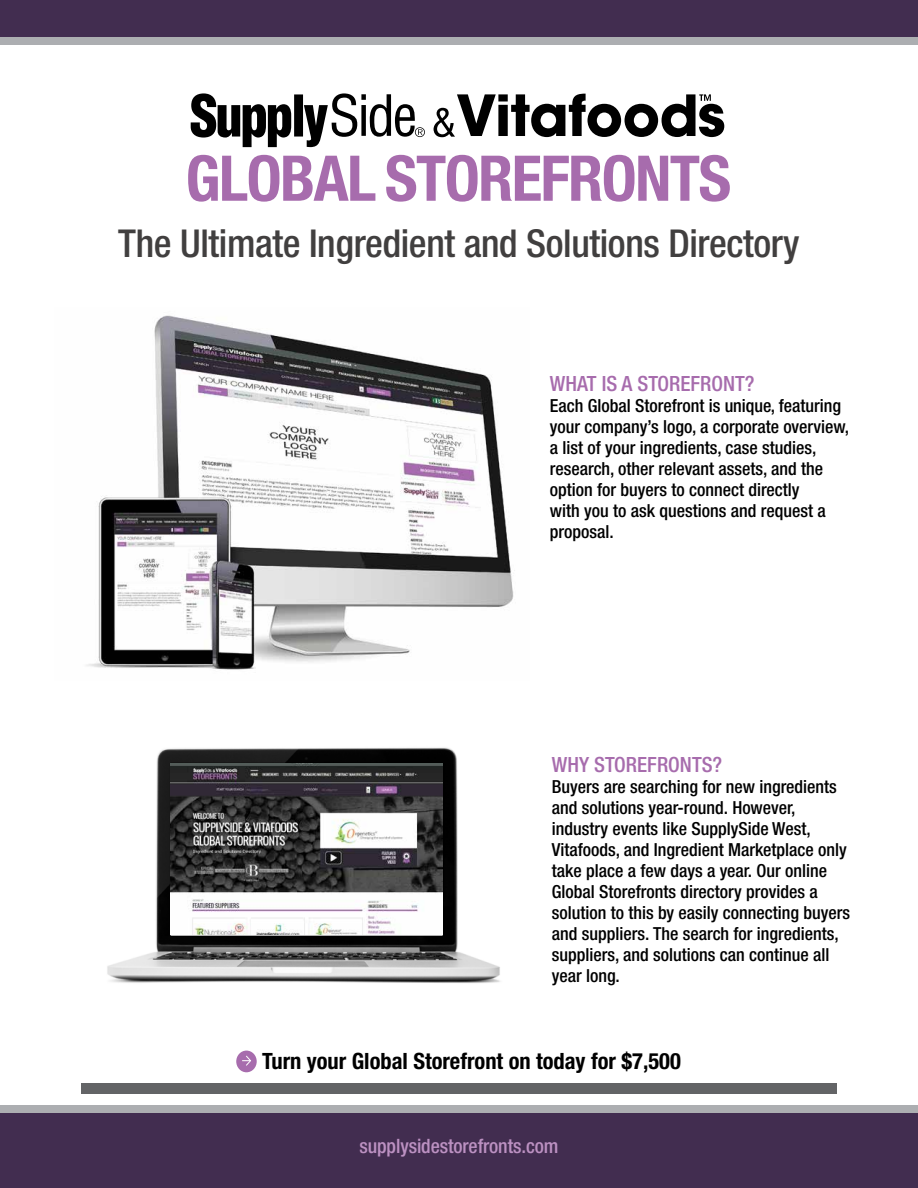
<style>
.page{position:relative;width:918px;height:1188px;background:#fff}
.page>*{position:absolute;margin:0;border:0;box-sizing:border-box;transform-origin:0 0}
.No_Spacing{font:500 condensed 38.4px "Helvetica Neue LT Std";letter-spacing:-.01em;color:#413f3f}
.No_Spacing-2{font:700 condensed 22.5px "Helvetica Neue LT Std";color:#000}
.No_Spacing-3{font:500 condensed 21px "Helvetica Neue LT Std";color:#a76cad}
.No_Spacing-4{font:500 condensed 19.8px "Helvetica Neue LT Std";letter-spacing:-.005em;color:#bc91c2}
.No_Spacing-5{font:500 condensed 18px/21px "Helvetica Neue LT Std";color:#000}
</style>
<div class="page">
<div style="left:0;top:1105px;width:918px;height:68px;background:#acaeb1"></div>
<div style="left:0;top:1114px;width:918px;height:74px;background:#422d50"></div>
<img style="left:86px;top:315px;width:429px;height:355px">
<img style="left:107px;top:747px;width:393px;height:236px">
<img style="left:171px;top:763px;width:272px;height:172px">
<div style="left:81px;top:1083px;width:756px;height:11px;background:#636466"></div>
<svg style="left:188px;top:155px;width:187px;height:47px"></svg>
<svg style="left:386px;top:155px;width:344px;height:47px"></svg>
<svg style="left:191px;top:93px;width:234px;height:54px"></svg>
<svg style="left:434px;top:94px;width:290px;height:43px"></svg>
<div style="left:0;top:0;width:918px;height:44px;background:#acaeb1"></div>
<div style="left:0;top:0;width:918px;height:36px;background:#422d50"></div>
<div style="left:236px;top:1051px;width:21px;height:21px;background:#a76cad;border-radius:50%"></div>
<svg style="left:242px;top:1055px;width:9px;height:11px"></svg>
<p class="No_Spacing" style="left:118px;top:221px;width:683px">The Ultimate Ingredient and Solutions Directory</p>
<p class="No_Spacing-3" style="left:550px;top:371px;width:206px">WHAT IS A STOREFRONT?</p>
<p class="No_Spacing-5" style="left:550px;top:395px;width:301px">Each Global Storefront is unique, featuring your company’s logo, a corporate overview, a list of your ingredients, case studies, research, other relevant assets, and the option for buyers to connect directly<br>with you to ask questions and request a proposal.</p>
<p class="No_Spacing-3" style="left:552px;top:752px;width:172px">WHY STOREFRONTS?</p>
<p class="No_Spacing-5" style="left:552px;top:776px;width:300px">Buyers are searching for new ingredients and solutions year-round. However, industry events like SupplySide West, Vitafoods, and Ingredient Marketplace only take place a few days a year. Our online Global Storefronts directory provides a solution to this by easily connecting buyers and suppliers. The search for ingredients, suppliers, and solutions can continue all year long.</p>
<p class="No_Spacing-2" style="left:262px;top:1048px;width:420px">Turn your Global Storefront on today for $7,500</p>
<p class="No_Spacing-4" style="left:359px;top:1134px;width:201px">supplysidestorefronts.com</p>
</div>
